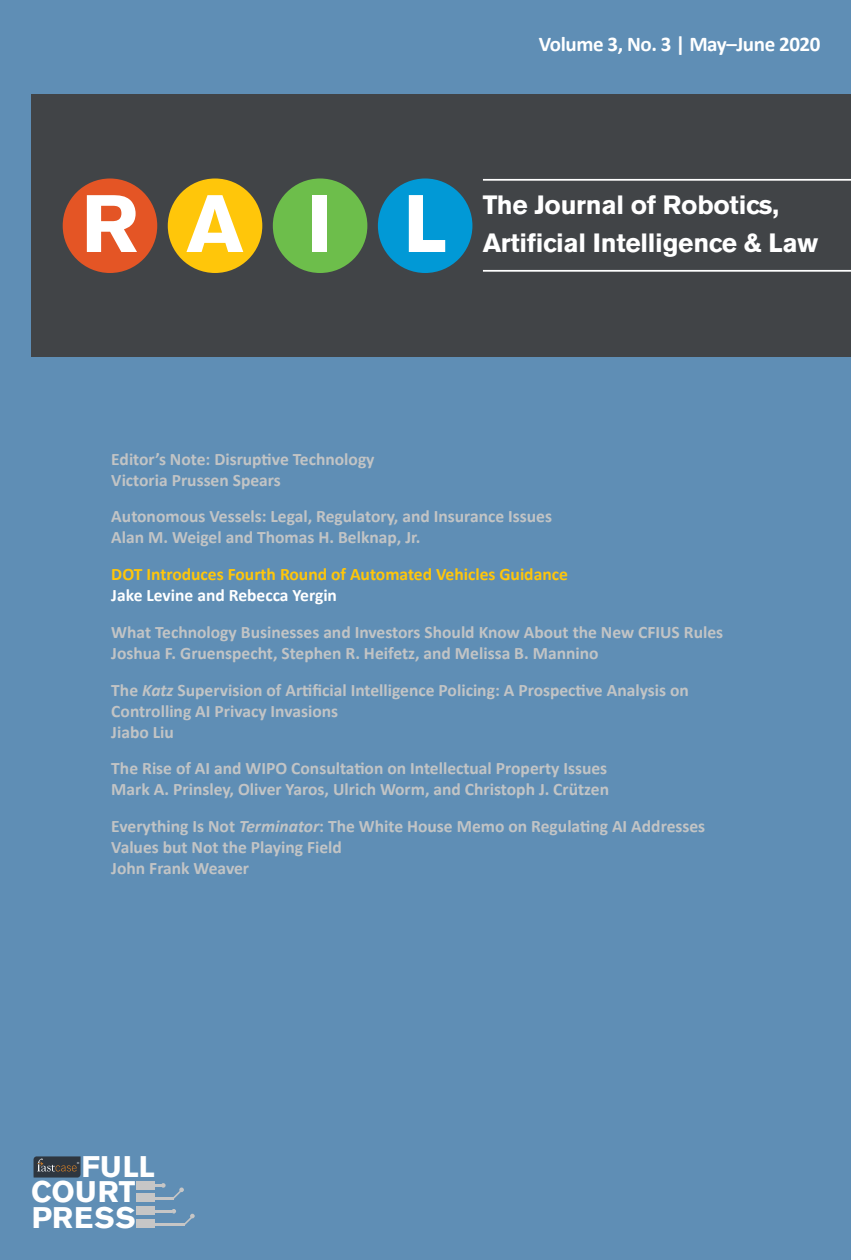
<style>
.page{position:relative;width:851px;height:1260px;background:#fff}
.page>*{position:absolute;margin:0;border:0;box-sizing:border-box;transform-origin:0 0}
.t1{font:700 80.5px "Akzidenz Grotesk BE";color:#fff}
.t2{font:700 29.57px/26.1px "Akzidenz Grotesk BE";color:#fff}
.t3{font:700 26.25px/38.5px "Akzidenz Grotesk BE";letter-spacing:-.01em;color:#fff}
.t4{font:700 21px "Calibri";letter-spacing:-.02em;color:#fff}
.toc_article{font:700 17.5px/21px "Calibri";color:#c2c4c5}
.toc_author{font:700 17.5px "Calibri";color:#c2c4c5}
.toc_article-2{font:700 17.5px "Calibri";color:#ffc60a}
.toc_author-2{font:700 17.5px "Calibri";color:#fff}
.t5{font:2.8px "Arial";color:#fff}
.s1{font-style:italic}
</style>
<div class="page">
<div style="left:0;top:0;width:850px;height:1260px;background:#5f8eb5"></div>
<div style="left:31px;top:94px;width:819px;height:263px;background:#414447"></div>
<div style="left:63px;top:178px;width:94px;height:95px;background:#e45525;border-radius:50%"></div>
<div style="left:168px;top:178px;width:94px;height:95px;background:#ffc60a;border-radius:50%"></div>
<div style="left:273px;top:178px;width:94px;height:95px;background:#6dbe4b;border-radius:50%"></div>
<div style="left:378px;top:178px;width:94px;height:95px;background:#0199d6;border-radius:50%"></div>
<hr style="left:483px;top:179px;width:367px;height:2px;background:#fff">
<hr style="left:483px;top:270px;width:367px;height:2px;background:#fff">
<div style="left:136px;top:1181px;width:18px;height:8px;background:#c6c6c6"></div>
<div style="left:136px;top:1194px;width:18px;height:8px;background:#c6c6c6"></div>
<div style="left:136px;top:1207px;width:18px;height:8px;background:#c6c6c6"></div>
<div style="left:136px;top:1220px;width:18px;height:8px;background:#c6c6c6"></div>
<svg style="left:154px;top:1209px;width:22px;height:5px"></svg>
<hr style="left:154px;top:1223px;width:31px;height:2px;background:#c6c6c6">
<svg style="left:185px;top:1214px;width:10px;height:11px"></svg>
<svg style="left:152px;top:1183px;width:32px;height:16px"></svg>
<svg style="left:34px;top:1156px;width:47px;height:22px"></svg>
<p class="t4" style="left:539px;top:29px;width:283px">Volume 3, No. 3 | May–June 2020</p>
<p class="t1" style="left:81px;top:177px;width:58px">R</p>
<p class="t1" style="left:186px;top:177px;width:58px">A</p>
<p class="t1" style="left:307px;top:177px;width:27px">I</p>
<p class="t1" style="left:403px;top:177px;width:45px">L</p>
<p class="t3" style="left:483px;top:186px;width:337px">The Journal of Robotics,<br>Artificial Intelligence &amp; Law</p>
<p class="toc_article" style="left:111px;top:448px;width:265px">Editor’s Note: Disruptive Technology</p>
<p class="toc_author" style="left:111px;top:467px;width:171px">Victoria Prussen Spears</p>
<p class="toc_article" style="left:111px;top:506px;width:442px">Autonomous Vessels: Legal, Regulatory, and Insurance Issues</p>
<p class="toc_author" style="left:111px;top:525px;width:311px">Alan M. Weigel and Thomas H. Belknap, Jr.</p>
<p class="toc_article-2" style="left:111px;top:562px;width:458px">DOT Introduces Fourth Round of Automated Vehicles Guidance</p>
<p class="toc_author-2" style="left:111px;top:583px;width:227px">Jake Levine and Rebecca Yergin</p>
<p class="toc_article" style="left:111px;top:621px;width:613px">What Technology Businesses and Investors Should Know About the New CFIUS Rules</p>
<p class="toc_author" style="left:111px;top:641px;width:489px">Joshua F. Gruenspecht, Stephen R. Heifetz, and Melissa B. Mannino</p>
<p class="toc_article" style="left:111px;top:679px;width:579px">The <span class="s1">Katz</span> Supervision of Artificial Intelligence Policing: A Prospective Analysis on<br>Controlling AI Privacy Invasions</p>
<p class="toc_author" style="left:111px;top:719px;width:64px">Jiabo Liu</p>
<p class="toc_article" style="left:111px;top:758px;width:497px">The Rise of AI and WIPO Consultation on Intellectual Property Issues</p>
<p class="toc_author" style="left:111px;top:777px;width:499px">Mark A. Prinsley, Oliver Yaros, Ulrich Worm, and Christoph J. Crützen</p>
<p class="toc_article" style="left:111px;top:816px;width:595px">Everything Is Not <span class="s1">Terminator</span>: The White House Memo on Regulating AI Addresses<br>Values but Not the Playing Field</p>
<p class="toc_author" style="left:111px;top:856px;width:139px">John Frank Weaver</p>
<p class="t2" style="left:82px;top:1154px;width:75px">FULL</p>
<p class="t5" style="left:77px;top:1161px;width:4px">®</p>
<p class="t2" style="left:31px;top:1179px;width:106px">COURT<br>PRESS</p>
</div>
